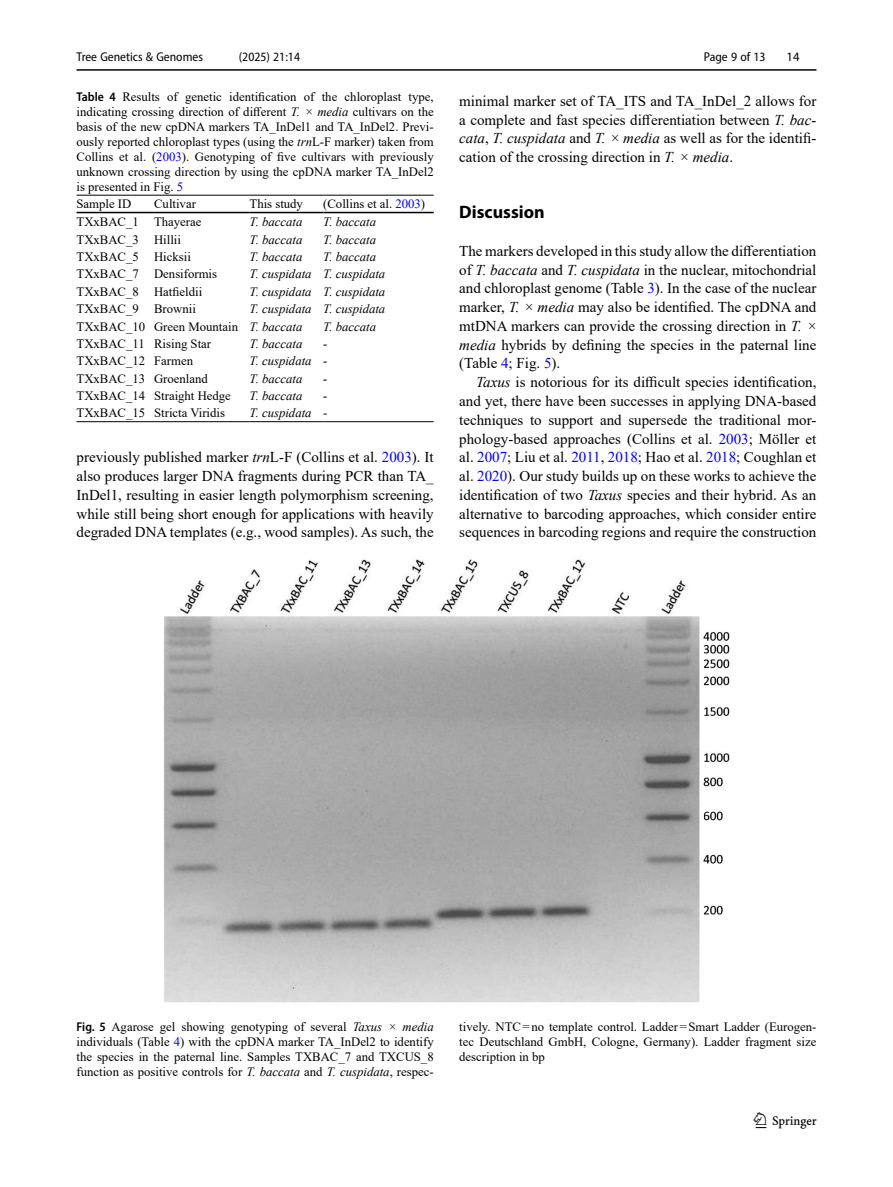
<style>
.page{position:relative;width:893px;height:1187px;background:#fff}
.page>*{position:absolute;margin:0;border:0;box-sizing:border-box;transform-origin:0 0}
.t1{font:22.5px "Springnew";color:#000}
.Head_1{font:700 18px "Myriad Pro";color:#000}
.Body_Text_Indent{font:15px/18.8px "Times New Roman";color:#000;text-align:justify}
.Body_Text{font:15px/18.8px "Times New Roman";color:#000;text-align:justify}
.Table_Caption{font:12.75px/15px "Times New Roman";color:#000;text-align:justify}
.Figure_Caption{font:12.75px/15px "Times New Roman";color:#000;text-align:justify}
.Table_Body{font:12.75px "Times New Roman";color:#000}
.Table_Body-2{font:italic 12.75px "Times New Roman";color:#000}
.Table_Head{font:12.75px "Times New Roman";color:#000}
.t2{font:semi-condensed 12.75px "Myriad Pro";color:#000}
.t3{font:12.75px "Myriad Pro";color:#000}
.s1{font-family:"Myriad Pro";font-weight:600;font-stretch:semi-condensed}
.s2{font-style:italic}
.s3{color:#00f}
</style>
<div class="page">
<hr style="left:77px;top:69px;width:739px;height:2px;background:#000">
<hr style="left:77px;top:212px;width:77px;height:1px;background:#000">
<hr style="left:154px;top:195px;width:96px;height:1px;background:#000">
<hr style="left:154px;top:212px;width:96px;height:1px;background:#000">
<hr style="left:250px;top:195px;width:73px;height:1px;background:#000">
<hr style="left:250px;top:212px;width:73px;height:1px;background:#000">
<hr style="left:323px;top:195px;width:111px;height:1px;background:#000">
<hr style="left:323px;top:212px;width:111px;height:1px;background:#000">
<hr style="left:77px;top:421px;width:77px;height:1px;background:#000">
<hr style="left:154px;top:421px;width:96px;height:1px;background:#000">
<hr style="left:250px;top:421px;width:73px;height:1px;background:#000">
<hr style="left:323px;top:421px;width:111px;height:1px;background:#000">
<hr style="left:77px;top:195px;width:77px;height:1px;background:#000">
<img style="left:164px;top:559px;width:565px;height:444px">
<p class="t2" style="left:77px;top:49px;width:128px">Tree Genetics &amp; Genomes</p>
<p class="t2" style="left:239px;top:49px;width:63px">(2025) 21:14</p>
<p class="Table_Caption" style="left:77px;top:89px;width:359px"><span class="s1">Table 4</span> Results of genetic identification of the chloroplast type, indicating crossing direction of different <span class="s2">T. × media</span> cultivars on the basis of the new cpDNA markers TA_InDel1 and TA_InDel2. Previ&shy;ously reported chloroplast types (using the <span class="s2">trn</span>L-F marker) taken from Collins et al. (<span class="s3">2003</span>). Genotyping of five cultivars with previously unknown crossing direction by using the cpDNA marker TA_InDel2 is presented in Fig. <span class="s3">5</span></p>
<p class="Table_Head" style="left:77px;top:195px;width:56px">Sample ID</p>
<p class="Table_Head" style="left:154px;top:195px;width:43px">Cultivar</p>
<p class="Table_Head" style="left:250px;top:195px;width:55px">This study</p>
<p class="Table_Head" style="left:323px;top:195px;width:103px">(Collins et al. <span class="s3">2003</span>)</p>
<p class="Table_Body" style="left:77px;top:213px;width:64px">TXxBAC_1</p>
<p class="Table_Body" style="left:154px;top:213px;width:49px">Thayerae</p>
<p class="Table_Body-2" style="left:250px;top:213px;width:54px">T. baccata</p>
<p class="Table_Body-2" style="left:323px;top:213px;width:54px">T. baccata</p>
<p class="Table_Body" style="left:77px;top:230px;width:64px">TXxBAC_3</p>
<p class="Table_Body" style="left:154px;top:230px;width:28px">Hillii</p>
<p class="Table_Body-2" style="left:250px;top:231px;width:54px">T. baccata</p>
<p class="Table_Body-2" style="left:323px;top:231px;width:54px">T. baccata</p>
<p class="Table_Body" style="left:77px;top:248px;width:64px">TXxBAC_5</p>
<p class="Table_Body" style="left:154px;top:248px;width:38px">Hicksii</p>
<p class="Table_Body-2" style="left:250px;top:248px;width:54px">T. baccata</p>
<p class="Table_Body-2" style="left:323px;top:248px;width:54px">T. baccata</p>
<p class="Table_Body" style="left:77px;top:265px;width:64px">TXxBAC_7</p>
<p class="Table_Body" style="left:154px;top:265px;width:65px">Densiformis</p>
<p class="Table_Body-2" style="left:250px;top:265px;width:64px">T. cuspidata</p>
<p class="Table_Body-2" style="left:323px;top:265px;width:64px">T. cuspidata</p>
<p class="Table_Body" style="left:77px;top:282px;width:64px">TXxBAC_8</p>
<p class="Table_Body" style="left:154px;top:282px;width:50px">Hatfieldii</p>
<p class="Table_Body-2" style="left:250px;top:283px;width:64px">T. cuspidata</p>
<p class="Table_Body-2" style="left:323px;top:283px;width:64px">T. cuspidata</p>
<p class="Table_Body" style="left:77px;top:300px;width:64px">TXxBAC_9</p>
<p class="Table_Body" style="left:154px;top:300px;width:43px">Brownii</p>
<p class="Table_Body-2" style="left:250px;top:300px;width:64px">T. cuspidata</p>
<p class="Table_Body-2" style="left:323px;top:300px;width:64px">T. cuspidata</p>
<p class="Table_Body" style="left:77px;top:317px;width:70px">TXxBAC_10</p>
<p class="Table_Body" style="left:154px;top:317px;width:85px">Green Mountain</p>
<p class="Table_Body-2" style="left:250px;top:317px;width:54px">T. baccata</p>
<p class="Table_Body-2" style="left:323px;top:317px;width:54px">T. baccata</p>
<p class="Table_Body" style="left:77px;top:334px;width:70px">TXxBAC_11</p>
<p class="Table_Body" style="left:154px;top:334px;width:59px">Rising Star</p>
<p class="Table_Body-2" style="left:250px;top:335px;width:54px">T. baccata</p>
<p class="Table_Body-2" style="left:323px;top:335px;width:6px">-</p>
<p class="Table_Body" style="left:77px;top:352px;width:70px">TXxBAC_12</p>
<p class="Table_Body" style="left:154px;top:352px;width:40px">Farmen</p>
<p class="Table_Body-2" style="left:250px;top:352px;width:64px">T. cuspidata</p>
<p class="Table_Body-2" style="left:323px;top:352px;width:6px">-</p>
<p class="Table_Body" style="left:77px;top:369px;width:70px">TXxBAC_13</p>
<p class="Table_Body" style="left:154px;top:369px;width:55px">Groenland</p>
<p class="Table_Body-2" style="left:250px;top:369px;width:54px">T. baccata</p>
<p class="Table_Body-2" style="left:323px;top:369px;width:6px">-</p>
<p class="Table_Body" style="left:77px;top:387px;width:70px">TXxBAC_14</p>
<p class="Table_Body" style="left:154px;top:387px;width:78px">Straight Hedge</p>
<p class="Table_Body-2" style="left:250px;top:387px;width:54px">T. baccata</p>
<p class="Table_Body-2" style="left:323px;top:387px;width:6px">-</p>
<p class="Table_Body" style="left:77px;top:404px;width:70px">TXxBAC_15</p>
<p class="Table_Body" style="left:154px;top:404px;width:72px">Stricta Viridis</p>
<p class="Table_Body-2" style="left:250px;top:404px;width:64px">T. cuspidata</p>
<p class="Table_Body" style="left:323px;top:404px;width:6px">-</p>
<p class="Body_Text_Indent" style="left:77px;top:447px;width:359px">previously published marker <span class="s2">trn</span>L-F (Collins et al. <span class="s3">2003</span>). It also produces larger DNA fragments during PCR than TA_ InDel1, resulting in easier length polymorphism screening, while still being short enough for applications with heavily degraded DNA templates (e.g., wood samples). As such, the</p>
<p class="t2" style="left:704px;top:49px;width:63px">Page 9 of 13</p>
<p class="t3" style="left:786px;top:48px;width:15px">14</p>
<p class="Body_Text_Indent" style="left:459px;top:91px;width:359px">minimal marker set of TA_ITS and TA_InDel_2 allows for a complete and fast species differentiation between <span class="s2">T. bac&shy;cata</span>, <span class="s2">T. cuspidata</span> and <span class="s2">T. × media</span> as well as for the identifi&shy;cation of the crossing direction in <span class="s2">T. × media</span>.</p>
<p class="Head_1" style="left:459px;top:200px;width:87px">Discussion</p>
<p class="Body_Text" style="left:459px;top:241px;width:359px">The markers developed in this study allow the differentiation of <span class="s2">T. baccata</span> and <span class="s2">T. cuspidata</span> in the nuclear, mitochondrial and chloroplast genome (Table <span class="s3">3</span>). In the case of the nuclear marker, <span class="s2">T. × media</span> may also be identified. The cpDNA and mtDNA markers can provide the crossing direction in <span class="s2">T. × media</span> hybrids by defining the species in the paternal line (Table <span class="s3">4</span>; Fig. <span class="s3">5</span>).</p>
<p class="Body_Text_Indent" style="left:459px;top:372px;width:359px;text-indent:17px"><span class="s2">Taxus</span> is notorious for its difficult species identification, and yet, there have been successes in applying DNA-based techniques to support and supersede the traditional mor&shy;phology-based approaches (Collins et al. <span class="s3">2003</span>; Möller et al. <span class="s3">2007</span>; Liu et al. <span class="s3">2011</span>, <span class="s3">2018</span>; Hao et al. <span class="s3">2018</span>; Coughlan et al. <span class="s3">2020</span>). Our study builds up on these works to achieve the identification of two <span class="s2">Taxus</span> species and their hybrid. As an alternative to barcoding approaches, which consider entire sequences in barcoding regions and require the construction</p>
<p class="Figure_Caption" style="left:77px;top:1018px;width:359px"><span class="s1">Fig. 5</span> Agarose gel showing genotyping of several <span class="s2">Taxus × media </span>individuals (Table <span class="s3">4</span>) with the cpDNA marker TA_InDel2 to identify the species in the paternal line. Samples TXBAC_7 and TXCUS_8 function as positive controls for <span class="s2">T. baccata</span> and <span class="s2">T. cuspidata</span>, respec-</p>
<p class="Figure_Caption" style="left:459px;top:1018px;width:359px">tively. NTC=no template control. Ladder=Smart Ladder (Eurogen&shy;tec Deutschland GmbH, Cologne, Germany). Ladder fragment size description in bp</p>
<h1 class="t1" style="left:756px;top:1107px;width:63px">1 3</h1>
</div>
